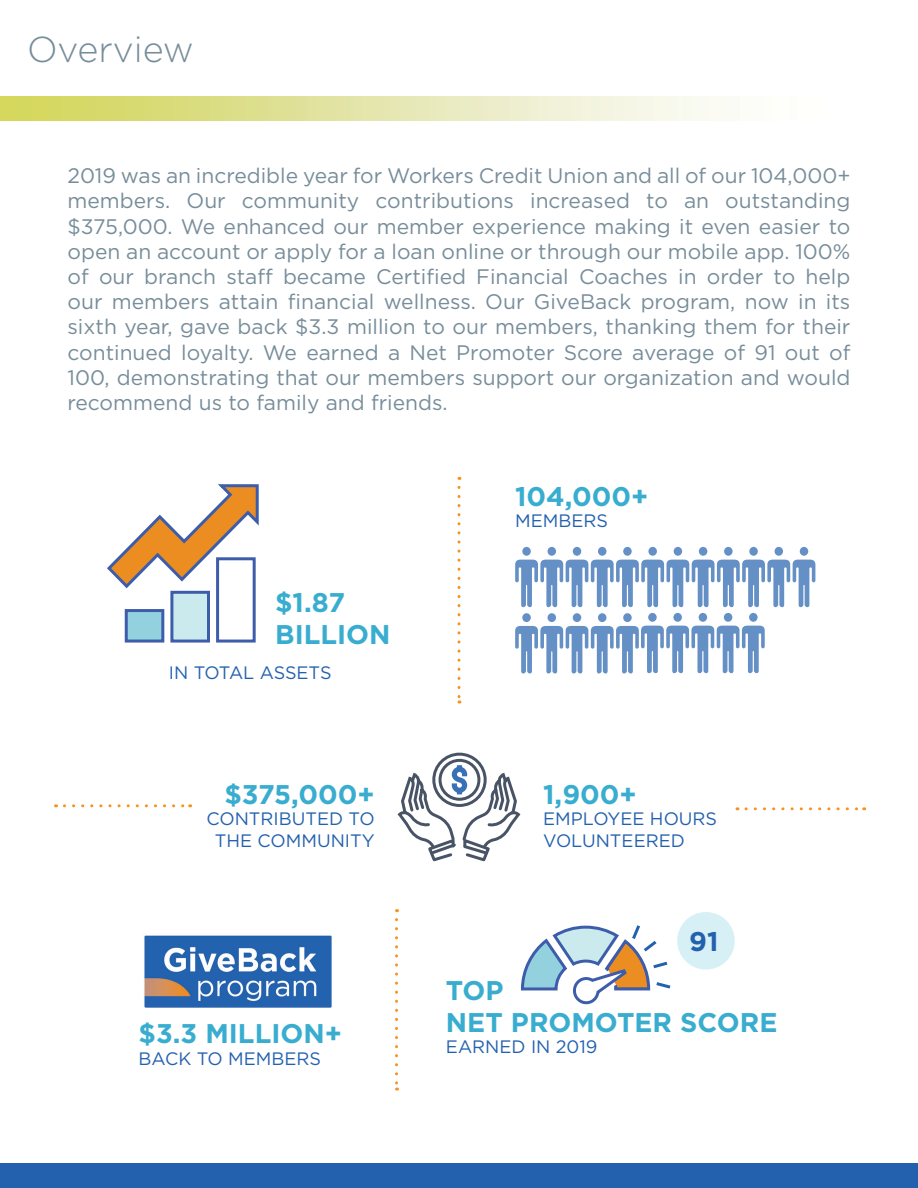
<style>
.page{position:relative;width:918px;height:1188px;background:#fff}
.page>*{position:absolute;margin:0;border:0;box-sizing:border-box;transform-origin:0 0}
.t1{font:300 36px "Gotham";color:#778d9a}
.t2{font:700 27px "Gotham";color:#38adcf}
.t3{font:700 27px "Gotham";color:#2361ae}
.t4{font:21px/25.2px "Gotham";color:#778d9a;text-align:justify}
.t5{font:18px "Gotham";color:#2361ae}
</style>
<div class="page">
<img style="left:0;top:97px;width:733px;height:24px">
<div style="left:0;top:1164px;width:918px;height:24px;background:#2361ae"></div>
<svg style="left:522px;top:547px;width:9px;height:9px"></svg>
<div style="left:548px;top:547px;width:8px;height:9px;background:#6590c6;border-radius:50%"></div>
<div style="left:573px;top:547px;width:8px;height:9px;background:#6590c6;border-radius:50%"></div>
<div style="left:598px;top:547px;width:8px;height:9px;background:#6590c6;border-radius:50%"></div>
<svg style="left:623px;top:547px;width:9px;height:9px"></svg>
<svg style="left:648px;top:547px;width:9px;height:9px"></svg>
<div style="left:674px;top:547px;width:8px;height:9px;background:#6590c6;border-radius:50%"></div>
<div style="left:699px;top:547px;width:8px;height:9px;background:#6590c6;border-radius:50%"></div>
<svg style="left:724px;top:547px;width:9px;height:9px"></svg>
<svg style="left:749px;top:547px;width:9px;height:9px"></svg>
<div style="left:775px;top:547px;width:8px;height:9px;background:#6590c6;border-radius:50%"></div>
<svg style="left:515px;top:560px;width:300px;height:47px"></svg>
<div style="left:800px;top:547px;width:8px;height:9px;background:#6590c6;border-radius:50%"></div>
<svg style="left:522px;top:613px;width:9px;height:9px"></svg>
<div style="left:548px;top:613px;width:8px;height:9px;background:#6590c6;border-radius:50%"></div>
<div style="left:573px;top:613px;width:8px;height:9px;background:#6590c6;border-radius:50%"></div>
<div style="left:598px;top:613px;width:8px;height:9px;background:#6590c6;border-radius:50%"></div>
<svg style="left:623px;top:613px;width:9px;height:9px"></svg>
<svg style="left:648px;top:613px;width:9px;height:9px"></svg>
<svg style="left:673px;top:613px;width:9px;height:9px"></svg>
<div style="left:699px;top:613px;width:8px;height:9px;background:#6590c6;border-radius:50%"></div>
<div style="left:724px;top:613px;width:8px;height:9px;background:#6590c6;border-radius:50%"></div>
<svg style="left:515px;top:626px;width:250px;height:47px"></svg>
<svg style="left:749px;top:613px;width:9px;height:9px"></svg>
<svg style="left:397px;top:752px;width:124px;height:110px"></svg>
<svg style="left:64px;top:804px;width:127px;height:3px"></svg>
<svg style="left:746px;top:807px;width:119px;height:3px"></svg>
<img style="left:144px;top:935px;width:188px;height:73px">
<svg style="left:458px;top:487px;width:2px;height:216px"></svg>
<svg style="left:395px;top:920px;width:3px;height:171px"></svg>
<div style="left:216px;top:557px;width:40px;height:86px;background:#fff;border:3px solid #3d5daa"></div>
<div style="left:125px;top:609px;width:39px;height:34px;background:#92d1dd;border:3px solid #3d5daa"></div>
<div style="left:170px;top:591px;width:40px;height:52px;background:#caeaee;border:3px solid #3d5daa"></div>
<svg style="left:107px;top:484px;width:152px;height:106px"></svg>
<svg style="left:520px;top:925px;width:151px;height:80px"></svg>
<div style="left:677px;top:912px;width:58px;height:58px;background:#d7f0f6;border-radius:50%"></div>
<p class="t1" style="left:27px;top:27px;width:168px">Overview</p>
<p class="t4" style="left:68px;top:163px;width:785px">2019 was an incredible year for Workers Credit Union and all of our 104,000+ members. Our community contributions increased to an outstanding $375,000. We enhanced our member experience making it even easier to open an account or apply for a loan online or through our mobile app. 100% of our branch staff became Certified Financial Coaches in order to help our members attain financial wellness. Our GiveBack program, now in its sixth year, gave back $3.3 million to our members, thanking them for their continued loyalty. We earned a Net Promoter Score average of 91 out of 100, demonstrating that our members support our organization and would recommend us to family and friends.</p>
<p class="t2" style="left:275px;top:584px;width:72px">$1.87</p>
<p class="t2" style="left:275px;top:616px;width:117px">BILLION</p>
<p class="t5" style="left:169px;top:661px;width:164px">IN TOTAL ASSETS</p>
<p class="t2" style="left:224px;top:776px;width:152px">$375,000+</p>
<p class="t5" style="left:206px;top:808px;width:170px">CONTRIBUTED TO</p>
<p class="t5" style="left:215px;top:829px;width:161px">THE COMMUNITY</p>
<p class="t2" style="left:139px;top:1016px;width:205px">$3.3 MILLION+</p>
<p class="t5" style="left:139px;top:1047px;width:184px">BACK TO MEMBERS</p>
<p class="t2" style="left:515px;top:478px;width:135px">104,000+</p>
<p class="t5" style="left:515px;top:510px;width:94px">MEMBERS</p>
<p class="t2" style="left:543px;top:776px;width:95px">1,900+</p>
<p class="t5" style="left:543px;top:808px;width:175px">EMPLOYEE HOURS</p>
<p class="t5" style="left:543px;top:829px;width:143px">VOLUNTEERED</p>
<p class="t3" style="left:689px;top:923px;width:31px">91</p>
<p class="t2" style="left:446px;top:973px;width:59px">TOP</p>
<p class="t2" style="left:446px;top:1005px;width:333px">NET PROMOTER SCORE</p>
<p class="t5" style="left:446px;top:1035px;width:153px">EARNED IN 2019</p>
</div>
